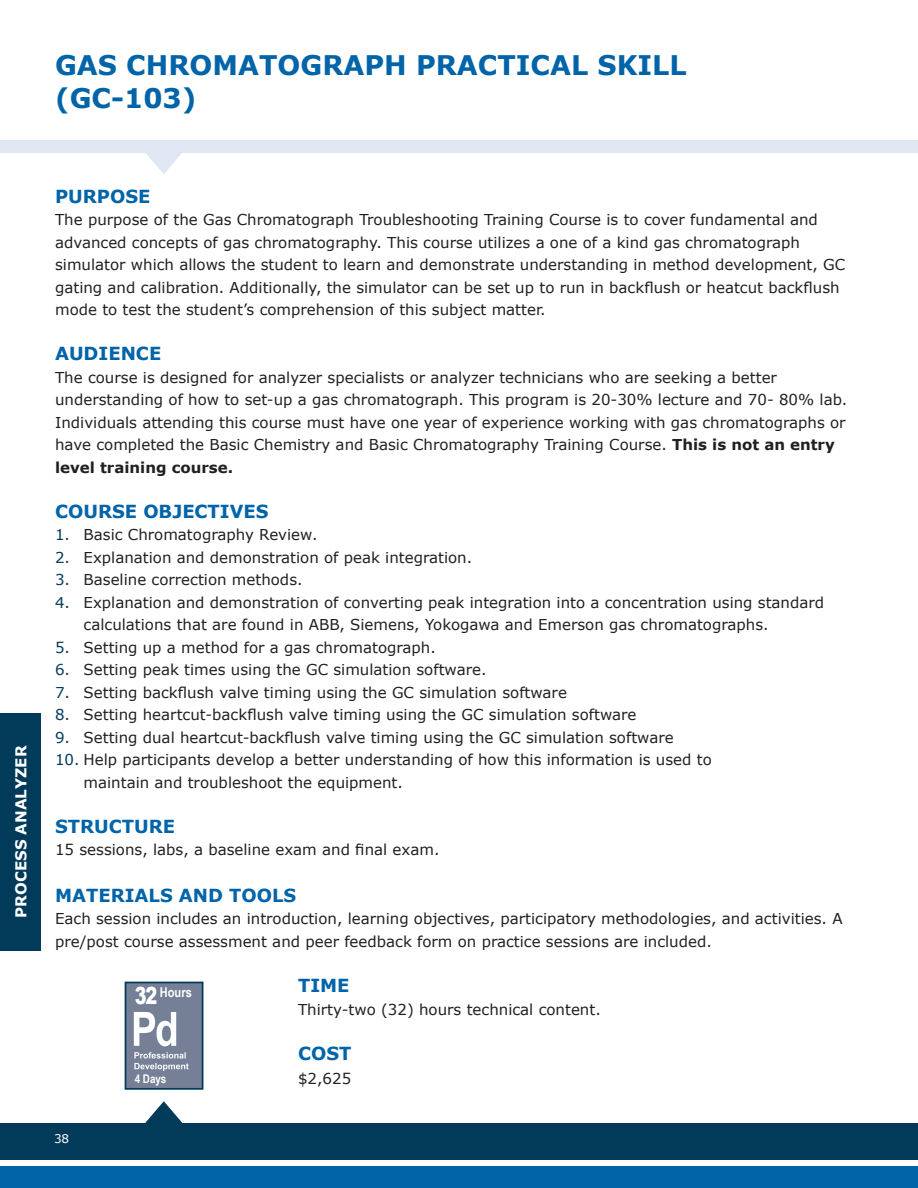
<style>
.page{position:relative;width:918px;height:1188px;background:#fff}
.page>*{position:absolute;margin:0;border:0;box-sizing:border-box;transform-origin:0 0}
.t1{font:700 27px "Verdana";color:#0164a9}
.t2{font:900 23.7px "Arial";color:#fff;scale:.75 1}
.t3{font:700 18px "Verdana";color:#0164a9}
.t4{font:15px/22.5px "Verdana";color:#231f20}
.t5{font:700 15px "Verdana";color:#fff}
.t6{font:700 13.5px "Arial Narrow";color:#fff}
.t7{font:700 12px "Arial Narrow";color:#fff}
.t8{font:12px "Verdana";color:#fff}
.s1{font-weight:700}
.s2{color:#023b5a}
</style>
<div class="page">
<div style="left:0;top:1167px;width:918px;height:21px;background:#0164a9"></div>
<div style="left:0;top:1123px;width:918px;height:37px;background:#023b5a"></div>
<svg style="left:145px;top:1101px;width:38px;height:22px"></svg>
<div style="left:0;top:713px;width:40px;height:237px;background:#023b5a"></div>
<div style="left:0;top:140px;width:918px;height:13px;background:#e1e7f2"></div>
<svg style="left:146px;top:153px;width:36px;height:21px"></svg>
<div style="left:125px;top:982px;width:78px;height:108px;background:#758097;border:2px solid #023b5a"></div>
<svg style="left:134px;top:1012px;width:42px;height:34px"></svg>
<svg style="left:134px;top:1052px;width:55px;height:19px"></svg>
<p class="t1" style="left:55px;top:47px;width:633px">GAS CHROMATOGRAPH PRACTICAL SKILL</p>
<p class="t1" style="left:55px;top:80px;width:143px">(GC-103)</p>
<p class="t5" style="left:11px;top:918px;width:174px;rotate:-90deg">PROCESS ANALYZER</p>
<p class="t3" style="left:55px;top:185px;width:97px">PURPOSE</p>
<p class="t4" style="left:55px;top:209px;width:792px">The purpose of the Gas Chromatograph Troubleshooting Training Course is to cover fundamental and advanced concepts of gas chromatography. This course utilizes a one of a kind gas chromatograph simulator which allows the student to learn and demonstrate understanding in method development, GC gating and calibration. Additionally, the simulator can be set up to run in backflush or heatcut backflush mode to test the student’s comprehension of this subject matter.</p>
<p class="t3" style="left:55px;top:342px;width:108px">AUDIENCE</p>
<p class="t4" style="left:55px;top:366px;width:792px">The course is designed for analyzer specialists or analyzer technicians who are seeking a better understanding of how to set-up a gas chromatograph. This program is 20-30% lecture and 70- 80% lab.<br>Individuals attending this course must have one year of experience working with gas chromatographs or have completed the Basic Chemistry and Basic Chromatography Training Course. <span class="s1">This is not an entry level training course.</span></p>
<p class="t3" style="left:55px;top:500px;width:215px">COURSE OBJECTIVES</p>
<p class="t4" style="left:55px;top:524px;width:260px"><span class="s2">1.</span> Basic Chromatography Review.</p>
<p class="t4" style="left:55px;top:546px;width:415px"><span class="s2">2.</span> Explanation and demonstration of peak integration.</p>
<p class="t4" style="left:55px;top:569px;width:245px"><span class="s2">3.</span> Baseline correction methods.</p>
<p class="t4" style="left:55px;top:591px;width:771px"><span class="s2">4.</span> Explanation and demonstration of converting peak integration into a concentration using standard</p>
<p class="t4" style="left:84px;top:614px;width:683px">calculations that are found in ABB, Siemens, Yokogawa and Emerson gas chromatographs.</p>
<p class="t4" style="left:55px;top:636px;width:379px"><span class="s2">5.</span> Setting up a method for a gas chromatograph.</p>
<p class="t4" style="left:55px;top:659px;width:429px"><span class="s2">6.</span> Setting peak times using the GC simulation software.</p>
<p class="t4" style="left:55px;top:681px;width:513px"><span class="s2">7.</span> Setting backflush valve timing using the GC simulation software</p>
<p class="t4" style="left:55px;top:704px;width:583px"><span class="s2">8.</span> Setting heartcut-backflush valve timing using the GC simulation software</p>
<p class="t4" style="left:55px;top:726px;width:620px"><span class="s2">9.</span> Setting dual heartcut-backflush valve timing using the GC simulation software</p>
<p class="t4" style="left:55px;top:749px;width:658px"><span class="s2">10.</span> Help participants develop a better understanding of how this information is used to</p>
<p class="t4" style="left:84px;top:771px;width:317px">maintain and troubleshoot the equipment.</p>
<p class="t3" style="left:55px;top:815px;width:122px">STRUCTURE</p>
<p class="t4" style="left:55px;top:839px;width:386px">15 sessions, labs, a baseline exam and final exam.</p>
<p class="t3" style="left:55px;top:884px;width:243px">MATERIALS AND TOOLS</p>
<p class="t4" style="left:55px;top:908px;width:789px">Each session includes an introduction, learning objectives, participatory methodologies, and activities. A pre/post course assessment and peer feedback form on practice sessions are included.</p>
<p class="t8" style="left:54px;top:1131px;width:17px">38</p>
<p class="t2" style="left:135px;top:978px;width:32px">32</p>
<p class="t6" style="left:160px;top:982px;width:33px">Hours</p>
<p class="t7" style="left:135px;top:1070px;width:33px">4 Days</p>
<p class="t3" style="left:298px;top:974px;width:53px">TIME</p>
<p class="t4" style="left:298px;top:998px;width:301px">Thirty-two (32) hours technical content.</p>
<p class="t3" style="left:298px;top:1042px;width:55px">COST</p>
<p class="t4" style="left:298px;top:1067px;width:55px">$2,625</p>
</div>
